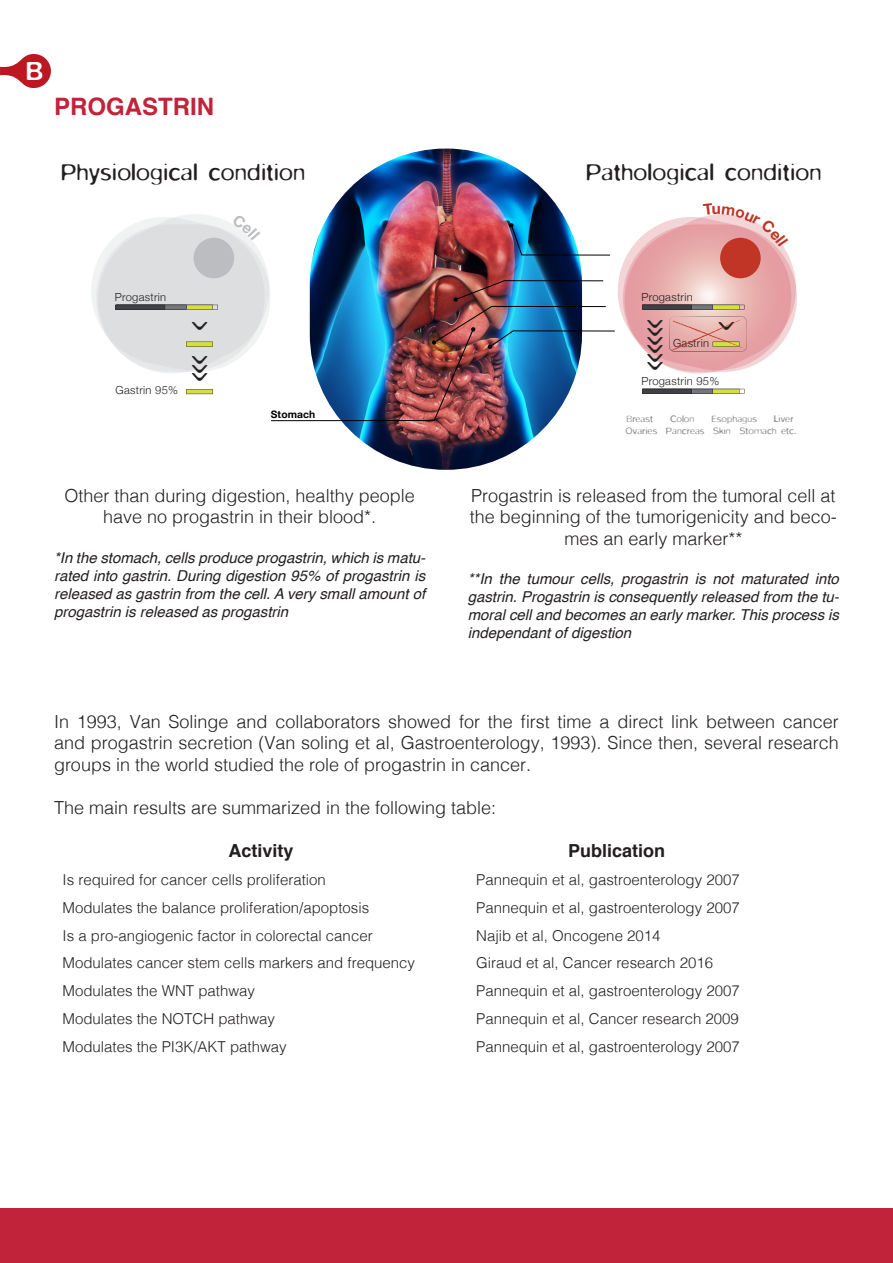
<style>
.page{position:relative;width:893px;height:1263px;background:#fff}
.page>*{position:absolute;margin:0;border:0;box-sizing:border-box;transform-origin:0 0}
.t1{font:300 36.3px "Blur";color:#231f20;scale:.49 1}
.t2{font:500 27px "Blur";color:#fff}
.t3{font:300 25.8px "Blur";letter-spacing:.01em;color:#231f20}
.t4{font:700 24px "Helvetica";color:#c1243a}
.t5{font:300 18px/21.6px "Helvetica";color:#231f20;text-align:center}
.t6{font:700 18px "Helvetica";color:#231f20}
.t7{font:300 15px "Helvetica";color:#231f20}
.t8{font:italic 15px/18px "Helvetica";color:#231f20;text-align:justify}
.t9{font:300 11.1px "Helvetica Neue";letter-spacing:.025em;color:#231f20}
.t10{font:300 10.35px/12px "Blur";letter-spacing:.01em;color:#939598;text-align:right}
.t11{font:700 10.35px "Helvetica Neue";letter-spacing:.01em;color:#000001}
</style>
<div class="page">
<svg style="left:0;top:54px;width:51px;height:34px"></svg>
<div style="left:0;top:1209px;width:893px;height:54px;background:#c1243a"></div>
<img style="left:310px;top:149px;width:245px;height:321px">
<img style="left:91px;top:203px;width:706px;height:218px">
<p class="t2" style="left:26px;top:55px;width:18px">B</p>
<p class="t4" style="left:54px;top:87px;width:162px">PROGASTRIN</p>
<p class="t3" style="left:61px;top:157px;width:246px">Physiological condition</p>
<p class="t3" style="left:586px;top:158px;width:237px">Pathological condition</p>
<p class="t9" style="left:115px;top:288px;width:53px">Progastrin</p>
<p class="t9" style="left:641px;top:288px;width:53px">Progastrin</p>
<p class="t9" style="left:116px;top:381px;width:64px">Gastrin 95%</p>
<p class="t1" style="left:221px;top:321px;width:126px;rotate:90deg">&gt; &gt;&gt;&gt;</p>
<p class="t1" style="left:676px;top:318px;width:108px;rotate:90deg">&gt;&gt;&gt;&gt;&gt;&gt;</p>
<p class="t9" style="left:673px;top:334px;width:37px">Gastrin</p>
<p class="t1" style="left:747px;top:321px;width:21px;rotate:90deg">&gt;</p>
<p class="t9" style="left:641px;top:372px;width:79px">Progastrin 95%</p>
<p class="t11" style="left:271px;top:406px;width:46px">Stomach</p>
<p class="t10" style="left:626px;top:413px;width:28px">Breast</p>
<p class="t10" style="left:670px;top:413px;width:26px">Colon</p>
<p class="t10" style="left:711px;top:413px;width:47px">Esophagus</p>
<p class="t10" style="left:625px;top:413px;width:172px">Liver<br>Ovaries Pancreas Skin Stomach etc.</p>
<p class="t5" style="left:65px;top:483px;width:352px">Other than during digestion, healthy people have no progastrin in their blood*.</p>
<p class="t8" style="left:54px;top:549px;width:373px">*In the stomach, cells produce progastrin, which is matu&shy;rated into gastrin. During digestion 95% of progastrin is released as gastrin from the cell. A very small amount of progastrin is released as progastrin</p>
<p class="t5" style="left:470px;top:483px;width:369px">Progastrin is released from the tumoral cell at the beginning of the tumorigenicity and beco&shy;mes an early marker**</p>
<p class="t8" style="left:468px;top:570px;width:373px">**In the tumour cells, progastrin is not maturated into gastrin. Progastrin is consequently released from the tu&shy;moral cell and becomes an early marker. This process is independant of digestion</p>
<p class="t5" style="left:54px;top:709px;width:786px;text-align:justify">In 1993, Van Solinge and collaborators showed for the first time a direct link between cancer and progastrin secretion (Van soling et al, Gastroenterology, 1993). Since then, several research groups in the world studied the role of progastrin in cancer.</p>
<p class="t5" style="left:54px;top:795px;width:444px">The main results are summarized in the following table:</p>
<p class="t6" style="left:228px;top:836px;width:67px">Activity</p>
<p class="t6" style="left:568px;top:836px;width:99px">Publication</p>
<p class="t7" style="left:63px;top:867px;width:265px">Is required for cancer cells proliferation</p>
<p class="t7" style="left:476px;top:867px;width:265px">Pannequin et al, gastroenterology 2007</p>
<p class="t7" style="left:63px;top:895px;width:308px">Modulates the balance proliferation/apoptosis</p>
<p class="t7" style="left:476px;top:895px;width:265px">Pannequin et al, gastroenterology 2007</p>
<p class="t7" style="left:63px;top:922px;width:312px">Is a pro-angiogenic factor in colorectal cancer</p>
<p class="t7" style="left:476px;top:922px;width:186px">Najib et al, Oncogene 2014</p>
<p class="t7" style="left:63px;top:950px;width:354px">Modulates cancer stem cells markers and frequency</p>
<p class="t7" style="left:476px;top:950px;width:238px">Giraud et al, Cancer research 2016</p>
<p class="t7" style="left:63px;top:978px;width:194px">Modulates the WNT pathway</p>
<p class="t7" style="left:476px;top:978px;width:265px">Pannequin et al, gastroenterology 2007</p>
<p class="t7" style="left:63px;top:1006px;width:214px">Modulates the NOTCH pathway</p>
<p class="t7" style="left:476px;top:1006px;width:264px">Pannequin et al, Cancer research 2009</p>
<p class="t7" style="left:63px;top:1033px;width:226px">Modulates the PI3K/AKT pathway</p>
<p class="t7" style="left:476px;top:1033px;width:265px">Pannequin et al, gastroenterology 2007</p>
</div>
